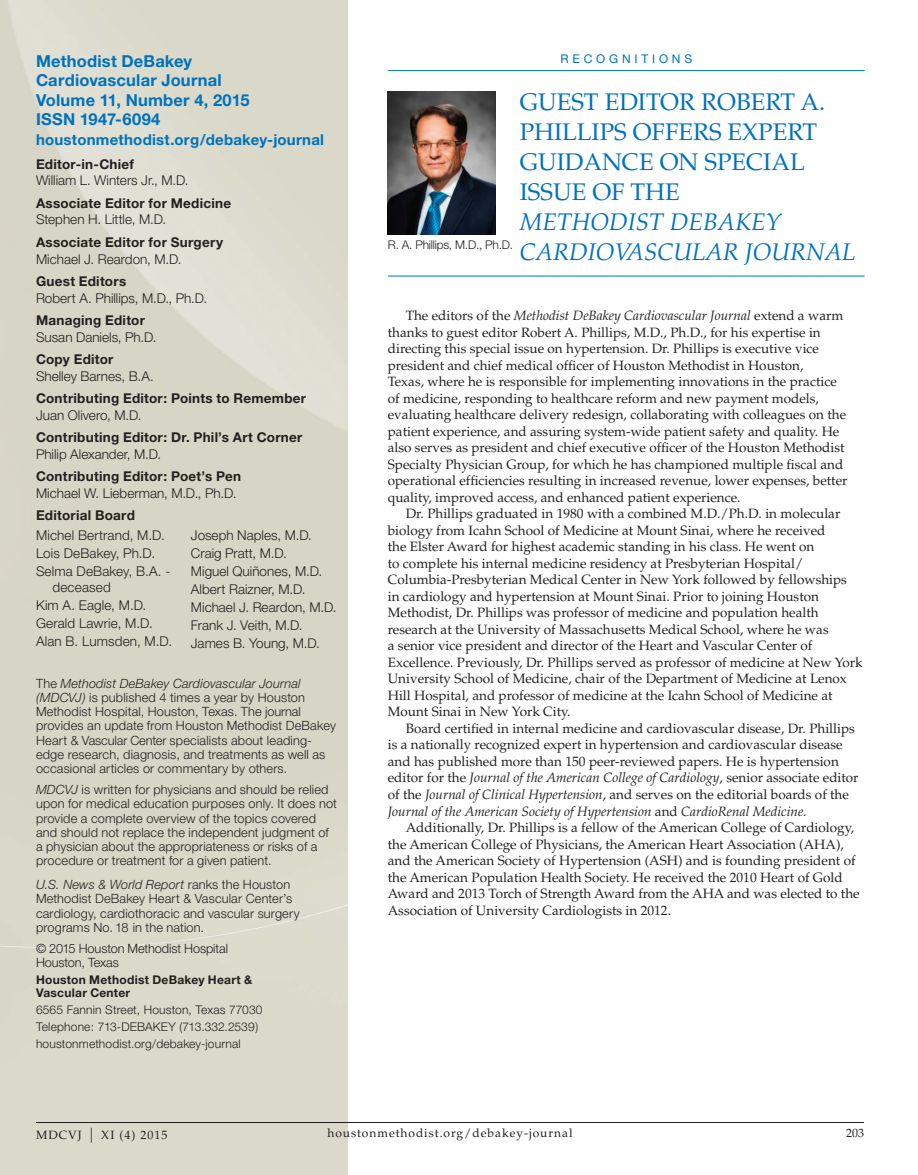
<style>
.page{position:relative;width:918px;height:1175px;background:#fff}
.page>*{position:absolute;margin:0;border:0;box-sizing:border-box;transform-origin:0 0}
.t1{font:24px/30px "Palatino";color:#0072bc}
.t2{font:italic 24px/30px "Palatino";color:#0072bc}
.t3{font:700 16.5px/19.5px "Helvetica Neue";letter-spacing:.01em;color:#0072bc}
.t4{font:700 15px "Helvetica Neue";letter-spacing:.015em;color:#0072bc}
.t5{font:13.5px/16.5px "Palatino";color:#231f20}
.t6{font:300 13.5px/18px "Helvetica Neue";color:#231f20}
.t7{font:700 13.5px "Helvetica Neue";letter-spacing:.02em;color:#231f20}
.t8{font:300 12.75px/14.2px "Helvetica Neue";letter-spacing:.01em;color:#231f20}
.t9{font:300 12.75px/14.2px "Helvetica Neue";letter-spacing:-.01em;color:#231f20}
.t10{font:300 12px/17px "Helvetica Neue";letter-spacing:.015em;color:#231f20}
.t11{font:12px "Palatino";letter-spacing:.08em;color:#231f20}
.t12{font:700 12px/13.5px "Helvetica Neue";letter-spacing:.02em;color:#231f20}
.t13{font:300 12px "Helvetica Neue";letter-spacing:-.02em;color:#231f20}
.t14{font:12px "Helvetica Neue";letter-spacing:.32em;color:#0072bc}
.s1{font-style:italic}
.s2{font-weight:300;font-size:15px}
</style>
<div class="page">
<hr style="left:36px;top:1122px;width:828px;height:1px;background:#231f20">
<img style="left:388px;top:92px;width:107px;height:142px">
<hr style="left:388px;top:70px;width:477px;height:1px;background:#0072bc">
<hr style="left:388px;top:276px;width:477px;height:1px;background:#0072bc">
<p class="t3" style="left:36px;top:51px;width:215px">Methodist DeBakey<br>Cardiovascular Journal<br>Volume 11, Number 4, 2015<br>ISSN 1947-6094</p>
<p class="t4" style="left:36px;top:130px;width:290px">houstonmethodist.org/debakey-journal</p>
<p class="t7" style="left:36px;top:156px;width:100px">Editor-in-Chief</p>
<p class="t6" style="left:36px;top:171px;width:154px">William L. Winters Jr., M.D.</p>
<p class="t7" style="left:36px;top:195px;width:197px">Associate Editor for Medicine</p>
<p class="t6" style="left:36px;top:210px;width:132px">Stephen H. Little, M.D.</p>
<p class="t7" style="left:36px;top:234px;width:189px">Associate Editor for Surgery</p>
<p class="t6" style="left:36px;top:249px;width:147px">Michael J. Reardon, M.D.</p>
<p class="t7" style="left:36px;top:273px;width:92px">Guest Editors</p>
<p class="t6" style="left:36px;top:288px;width:173px">Robert A. Phillips, M.D., Ph.D.</p>
<p class="t7" style="left:36px;top:312px;width:110px">Managing Editor</p>
<p class="t6" style="left:36px;top:327px;width:122px">Susan Daniels, Ph.D.</p>
<p class="t7" style="left:36px;top:351px;width:79px">Copy Editor</p>
<p class="t6" style="left:36px;top:366px;width:119px">Shelley Barnes, B.A.</p>
<p class="t7" style="left:36px;top:390px;width:272px">Contributing Editor: Points to Remember</p>
<p class="t6" style="left:36px;top:405px;width:107px">Juan Olivero, M.D.</p>
<p class="t7" style="left:36px;top:429px;width:268px">Contributing Editor: Dr. Phil’s Art Corner</p>
<p class="t6" style="left:36px;top:444px;width:127px">Philip Alexander, M.D.</p>
<p class="t7" style="left:36px;top:468px;width:207px">Contributing Editor: Poet’s Pen</p>
<p class="t6" style="left:36px;top:483px;width:202px">Michael W. Lieberman, M.D., Ph.D.</p>
<p class="t7" style="left:36px;top:507px;width:100px">Editorial Board</p>
<p class="t6" style="left:36px;top:525px;width:136px">Michel Bertrand, M.D.<br>Lois DeBakey, Ph.D.<br>Selma DeBakey, B.A. -</p>
<p class="t6" style="left:36px;top:578px;width:138px;text-indent:16px">deceased<br>Kim A. Eagle, M.D.<br>Gerald Lawrie, M.D.<br>Alan B. Lumsden, M.D.</p>
<p class="t6" style="left:191px;top:525px;width:147px">Joseph Naples, M.D.<br>Craig Pratt, M.D.<br>Miguel Quiñones, M.D.<br>Albert Raizner, M.D.<br>Michael J. Reardon, M.D.<br>Frank J. Veith, M.D.<br>James B. Young, M.D.</p>
<p class="t8" style="left:36px;top:675px;width:301px">The <span class="s1">Methodist DeBakey Cardiovascular Journal (MDCVJ)</span> is published 4 times a year by Houston Methodist Hospital, Houston, Texas. The journal provides an update from Houston Methodist DeBakey Heart &amp; Vascular Center specialists about leading&shy;edge research, diagnosis, and treatments as well as occasional articles or commentary by others.</p>
<p class="t8" style="left:36px;top:782px;width:302px"><span class="s1">MDCVJ</span> is written for physicians and should be relied upon for medical education purposes only. It does not provide a complete overview of the topics covered and should not replace the independent judgment of a physician about the appropriateness or risks of a procedure or treatment for a given patient.</p>
<p class="t8" style="left:36px;top:877px;width:265px"><span class="s1">U.S. News &amp; World Report</span> ranks the Houston Methodist DeBakey Heart &amp; Vascular Center’s cardiology, cardiothoracic and vascular surgery programs No. 18 in the nation.</p>
<p class="t9" style="left:36px;top:940px;width:194px">© 2015 Houston Methodist Hospital<br>Houston, Texas</p>
<p class="t12" style="left:36px;top:972px;width:218px">Houston Methodist DeBakey Heart &amp;<br>Vascular Center</p>
<p class="t10" style="left:36px;top:1001px;width:228px">6565 Fannin Street, Houston, Texas 77030<br>Telephone: 713-DEBAKEY (713.332.2539) houstonmethodist.org/debakey-journal</p>
<p class="t14" style="left:560px;top:52px;width:133px">RECOGNITIONS</p>
<h1 class="t1" style="left:520px;top:87px;width:307px">GUEST EDITOR ROBERT A.<br>PHILLIPS OFFERS EXPERT<br>GUIDANCE ON SPECIAL<br>ISSUE OF THE</h1>
<h1 class="t2" style="left:520px;top:207px;width:337px">METHODIST DEBAKEY<br>CARDIOVASCULAR JOURNAL</h1>
<p class="t13" style="left:388px;top:237px;width:127px">R. A. Phillips, M.D., Ph.D.</p>
<p class="t5" style="left:388px;top:308px;width:461px;text-indent:18px">The editors of the <span class="s1">Methodist DeBakey Cardiovascular Journal</span> extend a warm thanks to guest editor Robert A. Phillips, M.D., Ph.D., for his expertise in directing this special issue on hypertension. Dr. Phillips is executive vice president and chief medical officer of Houston Methodist in Houston,<br>Texas, where he is responsible for implementing innovations in the practice of medicine, responding to healthcare reform and new payment models, evaluating healthcare delivery redesign, collaborating with colleagues on the patient experience, and assuring system-wide patient safety and quality. He also serves as president and chief executive officer of the Houston Methodist Specialty Physician Group, for which he has championed multiple fiscal and operational efficiencies resulting in increased revenue, lower expenses, better quality, improved access, and enhanced patient experience.</p>
<p class="t5" style="left:388px;top:506px;width:476px;text-indent:18px">Dr. Phillips graduated in 1980 with a combined M.D./Ph.D. in molecular biology from Icahn School of Medicine at Mount Sinai, where he received<br>the Elster Award for highest academic standing in his class. He went on<br>to complete his internal medicine residency at Presbyterian Hospital/ Columbia-Presbyterian Medical Center in New York followed by fellowships<br>in cardiology and hypertension at Mount Sinai. Prior to joining Houston Methodist, Dr. Phillips was professor of medicine and population health research at the University of Massachusetts Medical School, where he was<br>a senior vice president and director of the Heart and Vascular Center of Excellence. Previously, Dr. Phillips served as professor of medicine at New York University School of Medicine, chair of the Department of Medicine at Lenox Hill Hospital, and professor of medicine at the Icahn School of Medicine at Mount Sinai in New York City.</p>
<p class="t5" style="left:388px;top:720px;width:472px;text-indent:18px">Board certified in internal medicine and cardiovascular disease, Dr. Phillips is a nationally recognized expert in hypertension and cardiovascular disease and has published more than 150 peer-reviewed papers. He is hypertension editor for the <span class="s1">Journal of the American College of Cardiology</span>, senior associate editor of the <span class="s1">Journal of Clinical Hypertension</span>, and serves on the editorial boards of the <span class="s1">Journal of the American Society of Hypertension</span> and <span class="s1">CardioRenal Medicine</span>.</p>
<p class="t5" style="left:388px;top:819px;width:473px;text-indent:18px">Additionally, Dr. Phillips is a fellow of the American College of Cardiology, the American College of Physicians, the American Heart Association (AHA), and the American Society of Hypertension (ASH) and is founding president of the American Population Health Society. He received the 2010 Heart of Gold Award and 2013 Torch of Strength Award from the AHA and was elected to the Association of University Cardiologists in 2012.</p>
<p class="t11" style="left:36px;top:1127px;width:133px">MDCVJ <span class="s2">|</span> XI (4) 2015</p>
<p class="t11" style="left:327px;top:1125px;width:247px">houstonmethodist.org/debakey-journal</p>
<p class="t11" style="left:846px;top:1125px;width:19px">203</p>
</div>
